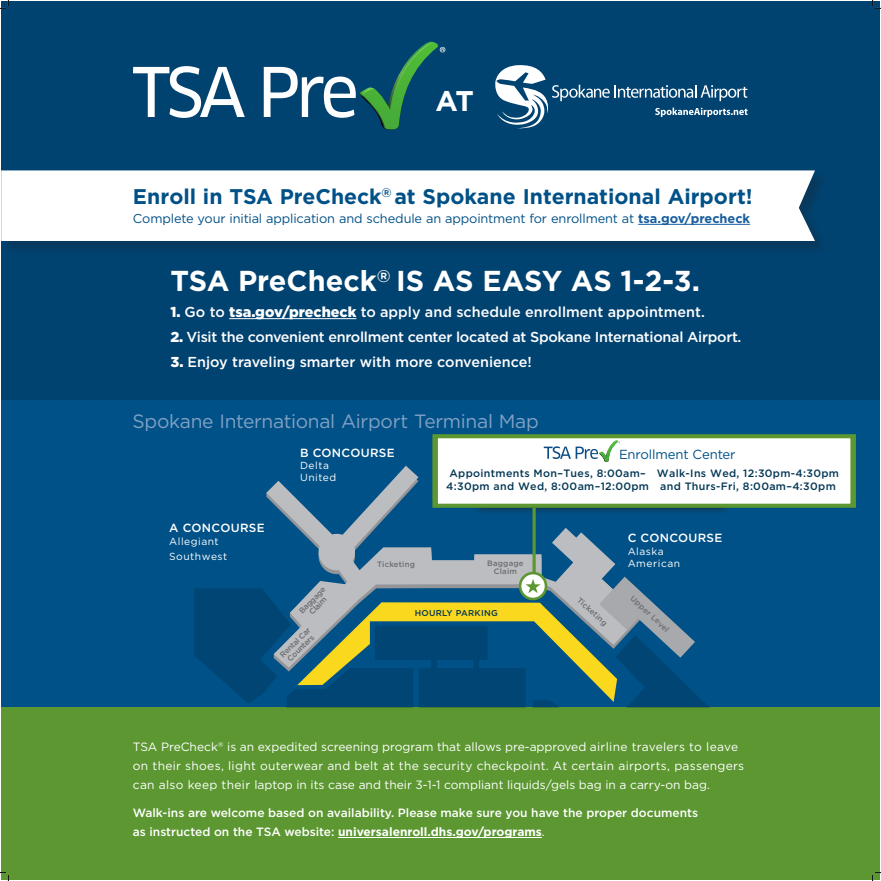
<style>
.page{position:relative;width:881px;height:881px;background:#fff}
.page>*{position:absolute;margin:0;border:0;box-sizing:border-box;transform-origin:0 0}
.t1{font:700 28.8px "Gotham";color:#fff}
.t2{font:700 28.44px "Gotham";color:#fff}
.t3{font:700 21.2px "Gotham";color:#005187}
.t4{font:19.2px "Gotham";letter-spacing:-.015em;color:#81a1c5}
.t5{font:500 14.4px "Gotham";color:#fff}
.t6{font:500 14.4px "Gotham";letter-spacing:-.02em;color:#fff}
.t7{font:13.12px "Gotham";letter-spacing:-.01em;color:#005187}
.t8{font:12.8px "Gotham";letter-spacing:-.01em;color:#005187}
.t9{font:12px/19.2px "Gotham";color:#fff}
.t10{font:500 12px/19.2px "Gotham";color:#fff}
.t11{font:500 11.84px "Gotham";letter-spacing:.025em;color:#fff}
.t12{font:500 10.68px/12.8px "Gotham";letter-spacing:.03em;color:#033755;text-align:center}
.t13{font:10.24px/12.3px "Gotham";letter-spacing:.05em;color:#fff}
.t14{font:500 8.52px "Gotham";letter-spacing:.03em;color:#033755}
.t15{font:500 7.84px/7.8px "Gotham";letter-spacing:.025em;color:#6c6d70;text-align:center}
.s1{font-weight:700;color:#175d9e}
.s2{font-weight:900}
.s3{font-weight:700}
.s4{font-weight:400}
</style>
<div class="page">
<div style="left:1px;top:1px;width:879px;height:775px;background:#005187"></div>
<div style="left:1px;top:708px;width:878px;height:172px;background:#5c9731"></div>
<div style="left:1px;top:1px;width:879px;height:399px;background:#004270"></div>
<svg style="left:495px;top:65px;width:252px;height:63px"></svg>
<hr style="left:338px;top:837px;width:204px;height:1px;background:#fff">
<hr style="left:229px;top:318px;width:127px;height:1px;background:#fff">
<div style="left:3px;top:172px;width:825px;height:82px;background:#053c62"></div>
<div style="left:1px;top:170px;width:814px;height:71px;background:#fff"></div>
<hr style="left:638px;top:224px;width:112px;height:1px;background:#175d9e">
<svg style="left:266px;top:466px;width:167px;height:62px"></svg>
<svg style="left:194px;top:528px;width:531px;height:180px"></svg>
<svg style="left:133px;top:42px;width:312px;height:88px"></svg>
<div style="left:471px;top:443px;width:260px;height:72px;background:#231f20;opacity:.75"></div>
<div style="left:433px;top:434px;width:422px;height:74px;background:#fff;border:5px solid #5c9731"></div>
<svg style="left:532px;top:508px;width:4px;height:65px"></svg>
<svg style="left:544px;top:440px;width:76px;height:22px"></svg>
<svg style="left:0;top:0;width:9px;height:9px"></svg>
<svg style="left:0;top:872px;width:9px;height:9px"></svg>
<svg style="left:872px;top:0;width:9px;height:9px"></svg>
<svg style="left:872px;top:872px;width:9px;height:9px"></svg>
<p class="t2" style="left:435px;top:82px;width:40px">AT</p>
<p class="t3" style="left:133px;top:183px;width:621px">Enroll in TSA PreCheck<sup>®</sup> at Spokane International Airport!</p>
<p class="t8" style="left:133px;top:210px;width:619px">Complete your initial application and schedule an appointment for enrollment at <span class="s1">tsa.gov/precheck</span></p>
<p class="t1" style="left:170px;top:262px;width:531px">TSA PreCheck<sup>®</sup> IS AS EASY AS 1-2-3.</p>
<p class="t5" style="left:170px;top:302px;width:536px"><span class="s2">1.</span> Go to <span class="s2">tsa.gov/precheck</span> to apply and schedule enrollment appointment.</p>
<p class="t6" style="left:170px;top:327px;width:572px"><span class="s2">2.</span> Visit the convenient enrollment center located at Spokane International Airport.</p>
<p class="t5" style="left:170px;top:353px;width:363px"><span class="s2">3.</span> Enjoy traveling smarter with more convenience!</p>
<p class="t4" style="left:133px;top:408px;width:408px">Spokane International Airport Terminal Map</p>
<p class="t11" style="left:300px;top:445px;width:96px">B CONCOURSE</p>
<p class="t13" style="left:300px;top:459px;width:38px">Delta<br>United</p>
<p class="t7" style="left:619px;top:446px;width:118px">Enrollment Center</p>
<p class="t12" style="left:657px;top:467px;width:184px">Walk-Ins Wed, 12:30pm-4:30pm and Thurs-Fri, 8:00am–4:30pm</p>
<p class="t12" style="left:446px;top:467px;width:204px">Appointments Mon–Tues, 8:00am–<br>4:30pm and Wed, 8:00am–12:00pm</p>
<p class="t11" style="left:169px;top:520px;width:97px">A CONCOURSE</p>
<p class="t13" style="left:169px;top:534px;width:60px;line-height:14.8px">Allegiant<br>Southwest</p>
<p class="t11" style="left:628px;top:530px;width:96px">C CONCOURSE</p>
<p class="t13" style="left:628px;top:544px;width:54px">Alaska<br>American</p>
<p class="t15" style="left:377px;top:560px;width:39px">Ticketing</p>
<p class="t15" style="left:487px;top:559px;width:38px">Baggage<br>Claim</p>
<p class="t15" style="left:298px;top:609px;width:36px;rotate:-46deg">Baggage<br>Claim</p>
<p class="t15" style="left:581px;top:596px;width:39px;rotate:43deg">Ticketing</p>
<p class="t15" style="left:635px;top:594px;width:51px;rotate:43deg">Upper Level</p>
<p class="t14" style="left:415px;top:607px;width:84px">HOURLY PARKING</p>
<p class="t15" style="left:278px;top:653px;width:41px;rotate:-45deg">Rental Car<br>Counters</p>
<p class="t9" style="left:133px;top:737px;width:613px">TSA PreCheck<sup>®</sup> is an expedited screening program that allows pre-approved airline travelers to leave on their shoes, light outerwear and belt at the security checkpoint. At certain airports, passengers can also keep their laptop in its case and their 3-1-1 compliant liquids/gels bag in a carry-on bag.</p>
<p class="t10" style="left:133px;top:803px;width:567px">Walk-ins are welcome based on availability. Please make sure you have the proper documents as instructed on the TSA website: <span class="s3">universalenroll.dhs.gov/programs</span><span class="s4">.</span></p>
</div>
